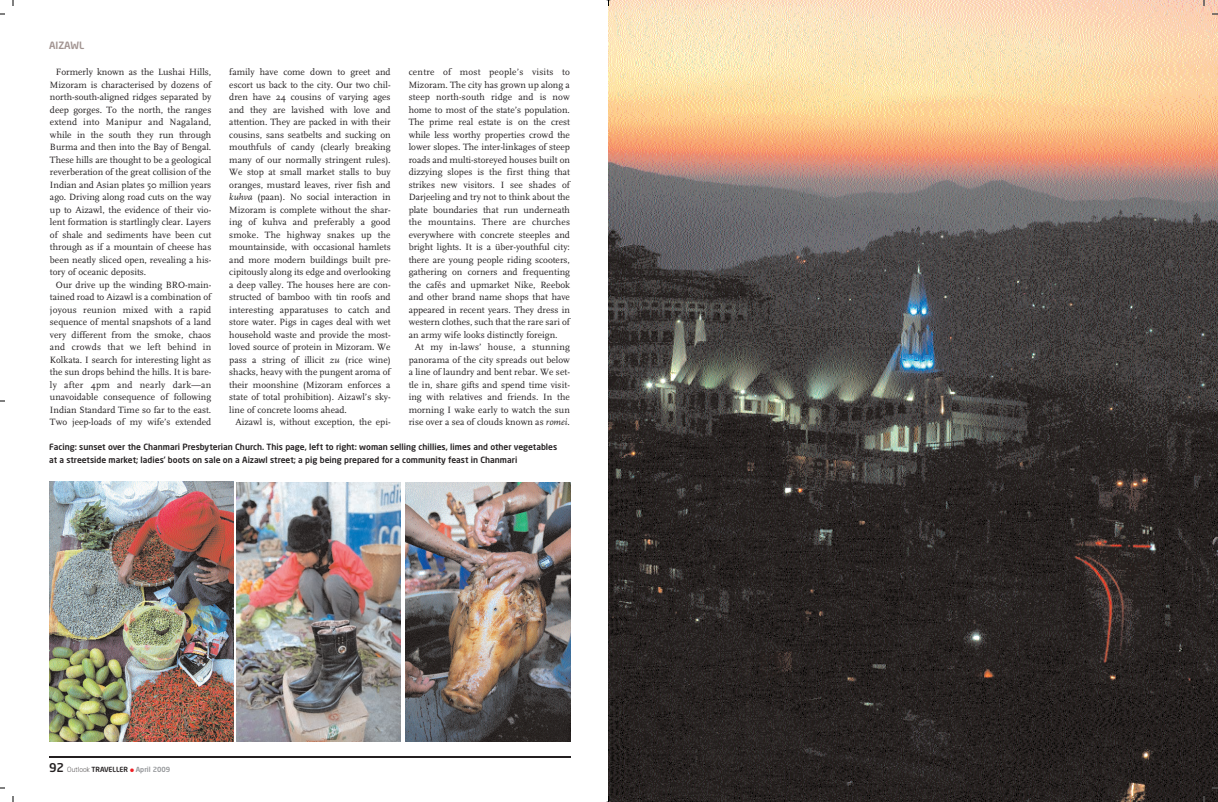
<style>
.page{position:relative;width:1218px;height:802px;background:#fff}
.page>*{position:absolute;margin:0;border:0;box-sizing:border-box;transform-origin:0 0}
.t1{font:500 10px "Neo Sans";color:#a19390}
.t2{font:9.5px/12.5px "FF Scala";color:#231f20;text-align:justify}
.t3{font:500 8.5px/12.5px "Neo Sans";color:#231f20}
.t4{font:500 7px "Neo Sans";color:#231f20}
.s1{font-style:italic}
.s2{font-size:12px}
.s3{font-weight:300}
.s4{color:#ee1e24}
.s5{color:#939598}
</style>
<div class="page">
<img style="left:0;top:0;width:1218px;height:802px">
<p class="t1" style="left:49px;top:41px;width:37px">AIZAWL</p>
<p class="t2" style="left:50px;top:66px;width:163px;text-indent:6px">Formerly known as the Lushai Hills, Mizoram is characterised by dozens of north-south-aligned ridges separated by deep gorges. To the north, the ranges extend into Manipur and Nagaland, while in the south they run through Burma and then into the Bay of Bengal.<br>These hills are thought to be a geological reverberation of the great collision of the Indian and Asian plates 50 million years ago. Driving along road cuts on the way up to Aizawl, the evidence of their vio&shy;lent formation is startlingly clear. Layers of shale and sediments have been cut through as if a mountain of cheese has been neatly sliced open, revealing a his&shy;tory of oceanic deposits.</p>
<p class="t2" style="left:50px;top:279px;width:163px;text-indent:6px">Our drive up the winding BRO-main&shy;tained road to Aizawl is a combination of joyous reunion mixed with a rapid sequence of mental snapshots of a land very different from the smoke, chaos and crowds that we left behind in Kolkata. I search for interesting light as the sun drops behind the hills. It is bare&shy;ly after 4pm and nearly dark—an unavoidable consequence of following Indian Standard Time so far to the east.<br>Two jeep-loads of my wife’s extended</p>
<p class="t2" style="left:409px;top:66px;width:163px">centre of most people’s visits to Mizoram. The city has grown up along a steep north-south ridge and is now home to most of the state’s population.<br>The prime real estate is on the crest while less worthy properties crowd the lower slopes. The inter-linkages of steep roads and multi-storeyed houses built on dizzying slopes is the first thing that strikes new visitors. I see shades of Darjeeling and try not to think about the plate boundaries that run underneath the mountains. There are churches everywhere with concrete steeples and bright lights. It is a über-youthful city: there are young people riding scooters, gathering on corners and frequenting the cafés and upmarket Nike, Reebok and other brand name shops that have appeared in recent years. They dress in western clothes, such that the rare sari of an army wife looks distinctly foreign.</p>
<p class="t2" style="left:409px;top:342px;width:163px;text-indent:6px">At my in-laws’ house, a stunning panorama of the city spreads out below a line of laundry and bent rebar. We set&shy;tle in, share gifts and spend time visit&shy;ing with relatives and friends. In the morning I wake early to watch the sun rise over a sea of clouds known as <span class="s1">romei</span>.</p>
<p class="t3" style="left:49px;top:442px;width:510px">Facing: sunset over the Chanmari Presbyterian Church. This page, left to right: woman selling chillies, limes and other vegetables at a streetside market; ladies’ boots on sale on a Aizawl street; a pig being prepared for a community feast in Chanmari</p>
<p class="t2" style="left:229px;top:67px;width:163px">family have come down to greet and escort us back to the city. Our two chil&shy;dren have 24 cousins of varying ages and they are lavished with love and attention. They are packed in with their cousins, sans seatbelts and sucking on mouthfuls of candy (clearly breaking many of our normally stringent rules).<br>We stop at small market stalls to buy oranges, mustard leaves, river fish and <span class="s1">kuhva</span> (paan). No social interaction in Mizoram is complete without the shar&shy;ing of kuhva and preferably a good smoke. The highway snakes up the mountainside, with occasional hamlets and more modern buildings built pre&shy;cipitously along its edge and overlooking a deep valley. The houses here are con&shy;structed of bamboo with tin roofs and interesting apparatuses to catch and store water. Pigs in cages deal with wet household waste and provide the most&shy;loved source of protein in Mizoram. We pass a string of illicit <span class="s1">zu</span> (rice wine) shacks, heavy with the pungent aroma of their moonshine (Mizoram enforces a state of total prohibition). Aizawl’s sky&shy;line of concrete looms ahead.</p>
<p class="t2" style="left:235px;top:416px;width:157px">Aizawl is, without exception, the epi-</p>
<p class="t4" style="left:49px;top:767px;width:123px"><span class="s2">92</span> <span class="s3">Outlook</span> TRAVELLER <span class="s4">●</span> <span class="s5">April 2009</span></p>
</div>
